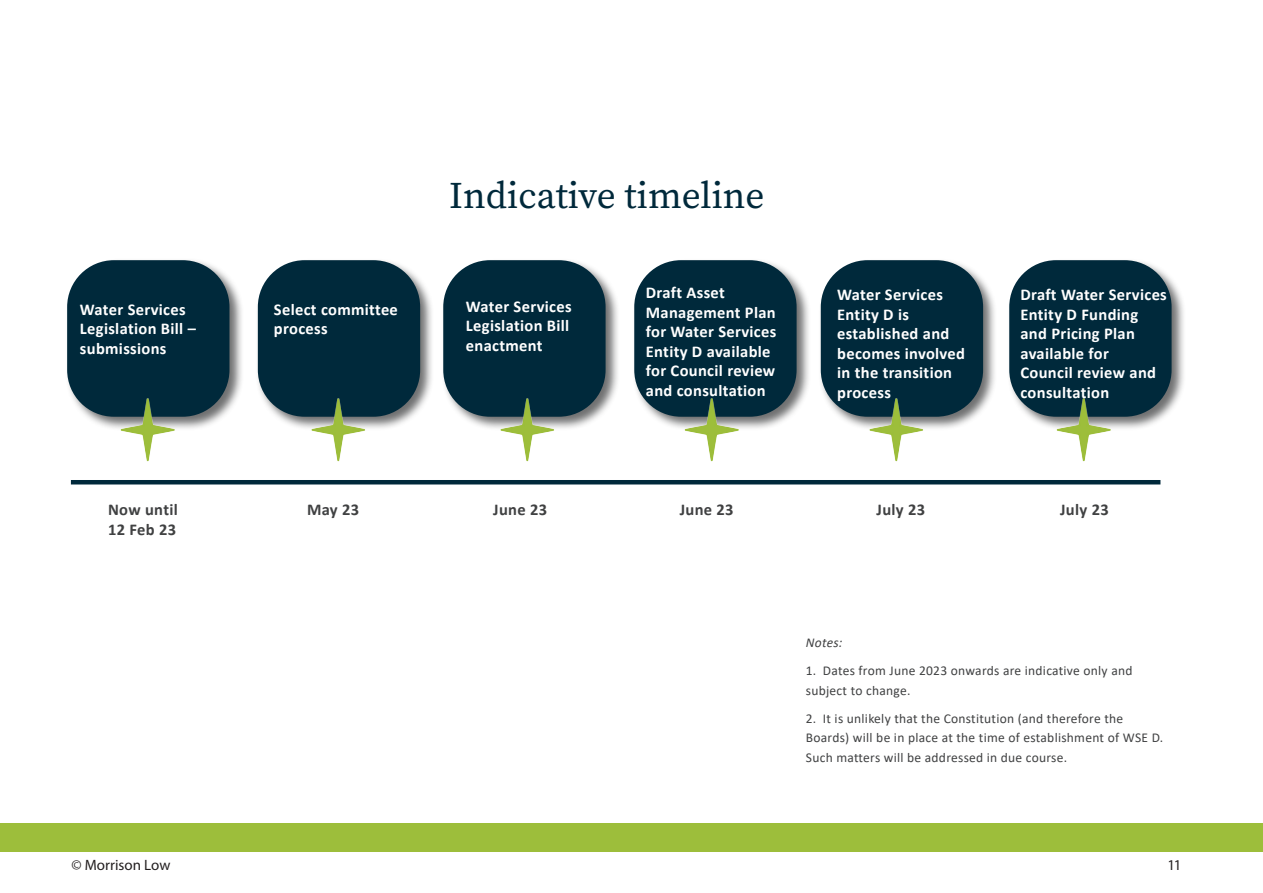
<style>
.page{position:relative;width:1263px;height:893px;background:#fff}
.page>*{position:absolute;margin:0;border:0;box-sizing:border-box;transform-origin:0 0}
.Heading_1{font:37.5px "Source Serif Variable";color:#00293b}
.BodyCopy{font:700 16.5px/19.5px "Calibri";letter-spacing:.02em;color:#fff}
.BodyCopy-2{font:700 16.5px/19.5px "Calibri";letter-spacing:.02em;color:#404142}
.t1{font:15px "Myriad Pro";color:#231f20}
.BodyCopy-3{font:13.5px/19.5px "Calibri";letter-spacing:.02em;color:#404142}
.BodyCopy-4{font:italic 13.5px "Calibri";letter-spacing:.02em;color:#404142}
</style>
<div class="page">
<div style="left:0;top:822px;width:1263px;height:29px;background:#9dbe3b"></div>
<div style="left:65px;top:258px;width:179px;height:173px;background:#404142;opacity:.75"></div>
<div style="left:67px;top:260px;width:162px;height:157px;background:#00293b;border-radius:47px"></div>
<div style="left:256px;top:258px;width:178px;height:173px;background:#404142;opacity:.75"></div>
<div style="left:258px;top:260px;width:162px;height:157px;background:#00293b;border-radius:47px"></div>
<img style="left:309px;top:398px;width:59px;height:64px">
<div style="left:441px;top:258px;width:179px;height:173px;background:#404142;opacity:.75"></div>
<div style="left:443px;top:260px;width:163px;height:157px;background:#00293b;border-radius:47px"></div>
<div style="left:632px;top:258px;width:179px;height:173px;background:#404142;opacity:.75"></div>
<div style="left:634px;top:260px;width:162px;height:157px;background:#00293b;border-radius:47px"></div>
<div style="left:818px;top:258px;width:179px;height:173px;background:#404142;opacity:.75"></div>
<div style="left:821px;top:260px;width:162px;height:157px;background:#00293b;border-radius:47px"></div>
<div style="left:1007px;top:258px;width:179px;height:173px;background:#404142;opacity:.75"></div>
<div style="left:1009px;top:260px;width:162px;height:157px;background:#00293b;border-radius:47px"></div>
<hr style="left:71px;top:480px;width:1089px;height:4px;background:#00293b">
<img style="left:1054px;top:398px;width:59px;height:64px">
<img style="left:867px;top:398px;width:59px;height:64px">
<img style="left:682px;top:398px;width:59px;height:64px">
<img style="left:498px;top:398px;width:59px;height:64px">
<img style="left:118px;top:398px;width:59px;height:64px">
<p class="Heading_1" style="left:449px;top:170px;width:317px">Indicative timeline</p>
<p class="BodyCopy" style="left:80px;top:299px;width:118px">Water Services<br>Legislation Bill – submissions</p>
<p class="BodyCopy" style="left:466px;top:296px;width:107px">Water Services<br>Legislation Bill enactment</p>
<p class="BodyCopy" style="left:274px;top:299px;width:125px">Select committee process</p>
<p class="BodyCopy" style="left:646px;top:283px;width:132px">Draft Asset<br>Management Plan for Water Services<br>Entity D available for Council review and consultation</p>
<p class="BodyCopy" style="left:837px;top:285px;width:129px">Water Services<br>Entity D is established and becomes involved in the transition process</p>
<p class="BodyCopy" style="left:1020px;top:285px;width:148px">Draft Water Services<br>Entity D Funding and Pricing Plan available for<br>Council review and consultation</p>
<p class="BodyCopy-2" style="left:108px;top:500px;width:71px">Now until<br>12 Feb 23</p>
<p class="BodyCopy-2" style="left:307px;top:500px;width:54px">May 23</p>
<p class="BodyCopy-2" style="left:493px;top:500px;width:55px">June 23</p>
<p class="BodyCopy-2" style="left:680px;top:500px;width:55px">June 23</p>
<p class="BodyCopy-2" style="left:876px;top:500px;width:50px">July 23</p>
<p class="BodyCopy-2" style="left:1060px;top:500px;width:50px">July 23</p>
<p class="BodyCopy-4" style="left:806px;top:633px;width:38px">Notes:</p>
<p class="BodyCopy-3" style="left:806px;top:661px;width:328px">1. Dates from June 2023 onwards are indicative only and subject to change.</p>
<p class="BodyCopy-3" style="left:806px;top:708px;width:359px">2. It is unlikely that the Constitution (and therefore the<br>Boards) will be in place at the time of establishment of WSE D.<br>Such matters will be addressed in due course.</p>
<p class="t1" style="left:71px;top:855px;width:101px">© Morrison Low</p>
<p class="t1" style="left:1167px;top:855px;width:15px">11</p>
</div>
